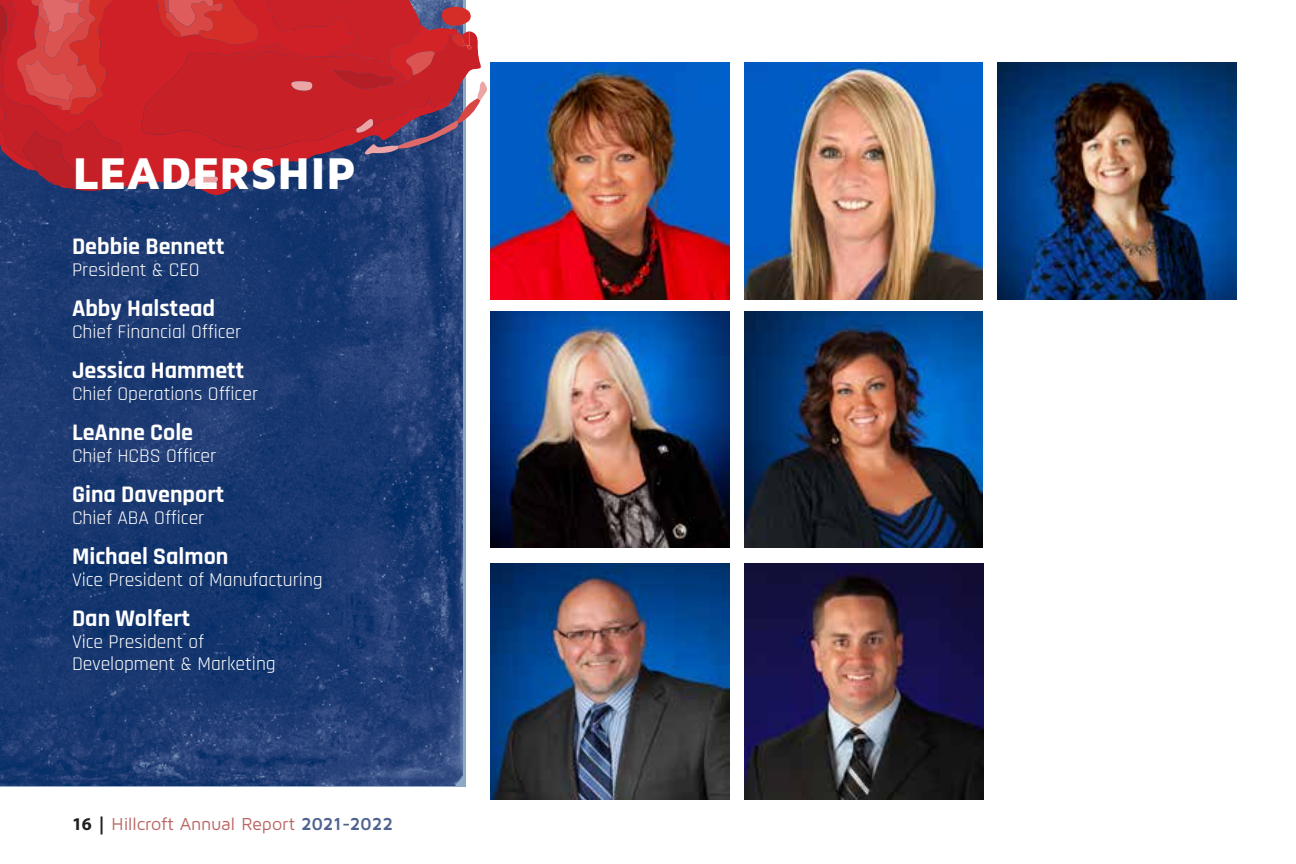
<style>
.page{position:relative;width:1296px;height:864px;background:#fff}
.page>*{position:absolute;margin:0;border:0;box-sizing:border-box;transform-origin:0 0}
.t1{font:900 46px "Maven Pro";letter-spacing:-.01em;color:#fff}
.t2{font:700 24px "Rajdhani";color:#fff}
.t3{font:19.6px/22px "Rajdhani";color:#fff}
.t4{font:18px "Maven Pro";letter-spacing:-.015em;color:#b96563}
.s1{font-family:"Myriad Pro";font-weight:700;color:#231f20}
.s2{font-weight:700;color:#506290}
</style>
<div class="page">
<img style="left:491px;top:63px;width:238px;height:236px">
<img style="left:745px;top:311px;width:237px;height:237px">
<img style="left:745px;top:63px;width:237px;height:236px">
<img style="left:491px;top:563px;width:239px;height:236px">
<img style="left:997px;top:63px;width:239px;height:236px">
<img style="left:491px;top:311px;width:238px;height:237px">
<img style="left:745px;top:563px;width:239px;height:236px">
<svg style="left:0;top:192px;width:465px;height:595px;background:#1c3b72"></svg>
<svg style="left:0;top:192px;width:450px;height:4px;background:#1d376f"></svg>
<svg style="left:0;top:0;width:487px;height:192px;background:#b43340"></svg>
<h1 class="t1" style="left:72px;top:145px;width:285px">LEADERSHIP</h1>
<p class="t2" style="left:72px;top:232px;width:154px">Debbie Bennett</p>
<p class="t3" style="left:72px;top:260px;width:129px">President &amp; CEO</p>
<p class="t2" style="left:72px;top:294px;width:145px">Abby Halstead</p>
<p class="t3" style="left:72px;top:322px;width:171px">Chief Financial Officer</p>
<p class="t2" style="left:72px;top:356px;width:174px">Jessica Hammett</p>
<p class="t3" style="left:72px;top:384px;width:188px">Chief Operations Officer</p>
<p class="t2" style="left:72px;top:418px;width:123px">LeAnne Cole</p>
<p class="t3" style="left:72px;top:446px;width:146px">Chief HCBS Officer</p>
<p class="t2" style="left:72px;top:480px;width:154px">Gina Davenport</p>
<p class="t3" style="left:72px;top:508px;width:134px">Chief ABA Officer</p>
<p class="t2" style="left:72px;top:542px;width:158px">Michael Salmon</p>
<p class="t3" style="left:72px;top:570px;width:252px">Vice President of Manufacturing</p>
<p class="t2" style="left:72px;top:604px;width:120px">Dan Wolfert</p>
<p class="t3" style="left:72px;top:632px;width:205px">Vice President of<br>Development &amp; Marketing</p>
<p class="t4" style="left:72px;top:813px;width:323px"><span class="s1">16 |</span> Hillcroft Annual Report <span class="s2">2021-2022</span></p>
</div>
